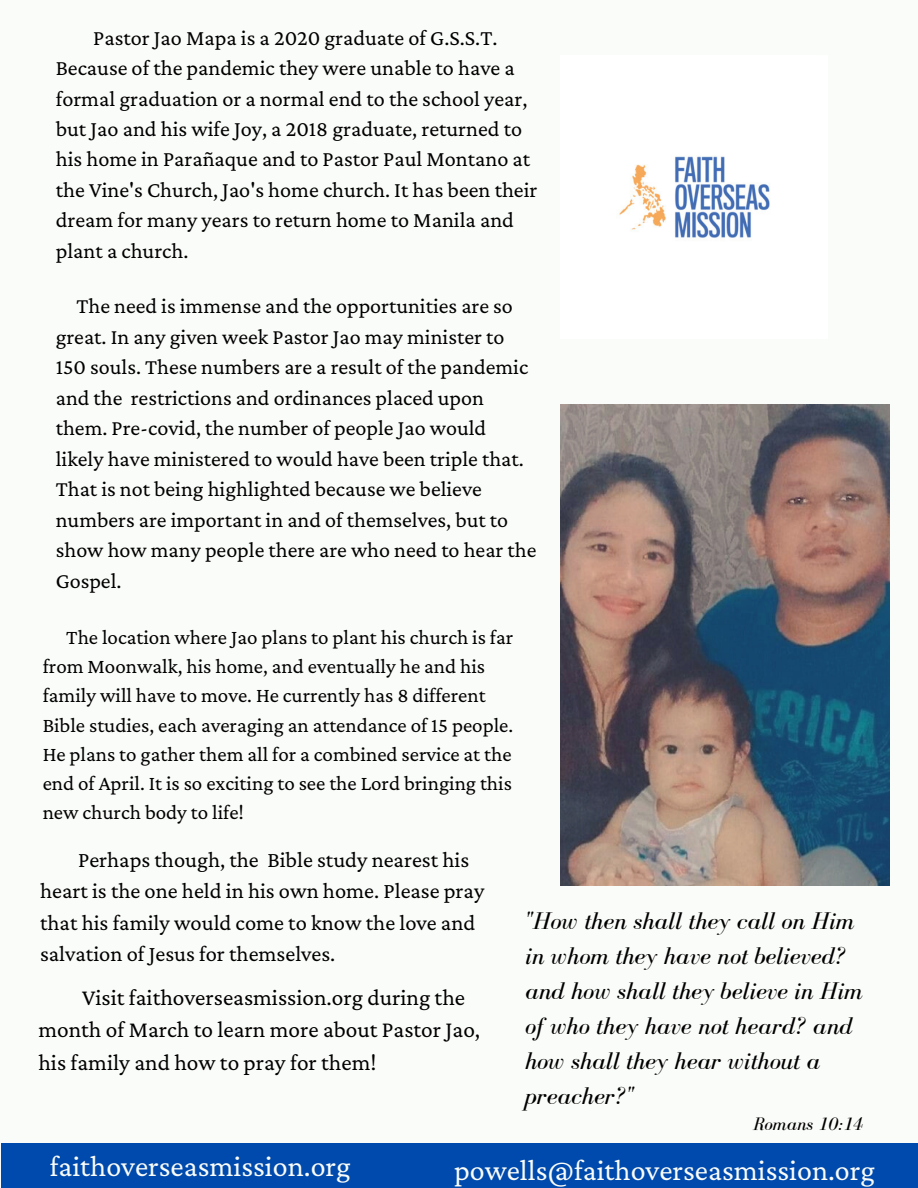
<style>
.page{position:relative;width:918px;height:1188px;background:#fafcf9}
.page>*{position:absolute;margin:0;border:0;box-sizing:border-box;transform-origin:0 0}
.t1{font:30px "Crimson Pro";color:#fafcf9}
.t2{font:italic 24.9px/35px "Bodoni FLF";color:#000}
.t3{font:23.4px/32.7px "Crimson Pro";color:#000}
.t4{font:22.5px/31.5px "Crimson Pro";color:#000}
.t5{font:22.2px/30.3px "Crimson Pro";color:#000}
.t6{font:22.05px/30.5px "Crimson Pro";color:#000}
.t7{font:21px/29.2px "Crimson Pro";color:#000}
.t8{font:italic 18.6px "Bodoni FLF";color:#000}
</style>
<div class="page">
<img style="left:619px;top:156px;width:151px;height:82px">
<img style="left:561px;top:404px;width:328px;height:482px">
<div style="left:1px;top:1144px;width:917px;height:44px;background:#004aad"></div>
<p class="t5" style="left:56px;top:22px;width:483px;text-indent:37px">Pastor Jao Mapa is a 2020 graduate of G.S.S.T.<br>Because of the pandemic they were unable to have a formal graduation or a normal end to the school year, but Jao and his wife Joy, a 2018 graduate, returned to his home in Parañaque and to Pastor Paul Montano at the Vine's Church, Jao's home church. It has been their dream for many years to return home to Manila and plant a church.</p>
<p class="t6" style="left:56px;top:291px;width:482px;text-indent:21px">The need is immense and the opportunities are so great. In any given week Pastor Jao may minister to 150 souls. These numbers are a result of the pandemic and the restrictions and ordinances placed upon them. Pre-covid, the number of people Jao would likely have ministered to would have been triple that.<br>That is not being highlighted because we believe numbers are important in and of themselves, but to show how many people there are who need to hear the Gospel.</p>
<p class="t7" style="left:43px;top:622px;width:472px;text-indent:24px">The location where Jao plans to plant his church is far from Moonwalk, his home, and eventually he and his family will have to move. He currently has 8 different Bible studies, each averaging an attendance of 15 people.<br>He plans to gather them all for a combined service at the end of April. It is so exciting to see the Lord bringing this new church body to life!</p>
<p class="t4" style="left:40px;top:843px;width:446px;text-indent:38px">Perhaps though, the Bible study nearest his heart is the one held in his own home. Please pray that his family would come to know the love and salvation of Jesus for themselves.</p>
<p class="t3" style="left:38px;top:980px;width:443px;text-indent:44px">Visit faithoverseasmission.org during the month of March to learn more about Pastor Jao, his family and how to pray for them!</p>
<p class="t2" style="left:525px;top:903px;width:339px">"How then shall they call on Him in whom they have not believed? and how shall they believe in Him of who they have not heard? and how shall they hear without a preacher?"</p>
<p class="t8" style="left:753px;top:1114px;width:112px">Romans 10:14</p>
<p class="t1" style="left:50px;top:1149px;width:302px">faithoverseasmission.org</p>
<p class="t1" style="left:454px;top:1153px;width:422px">powells@faithoverseasmission.org</p>
</div>
